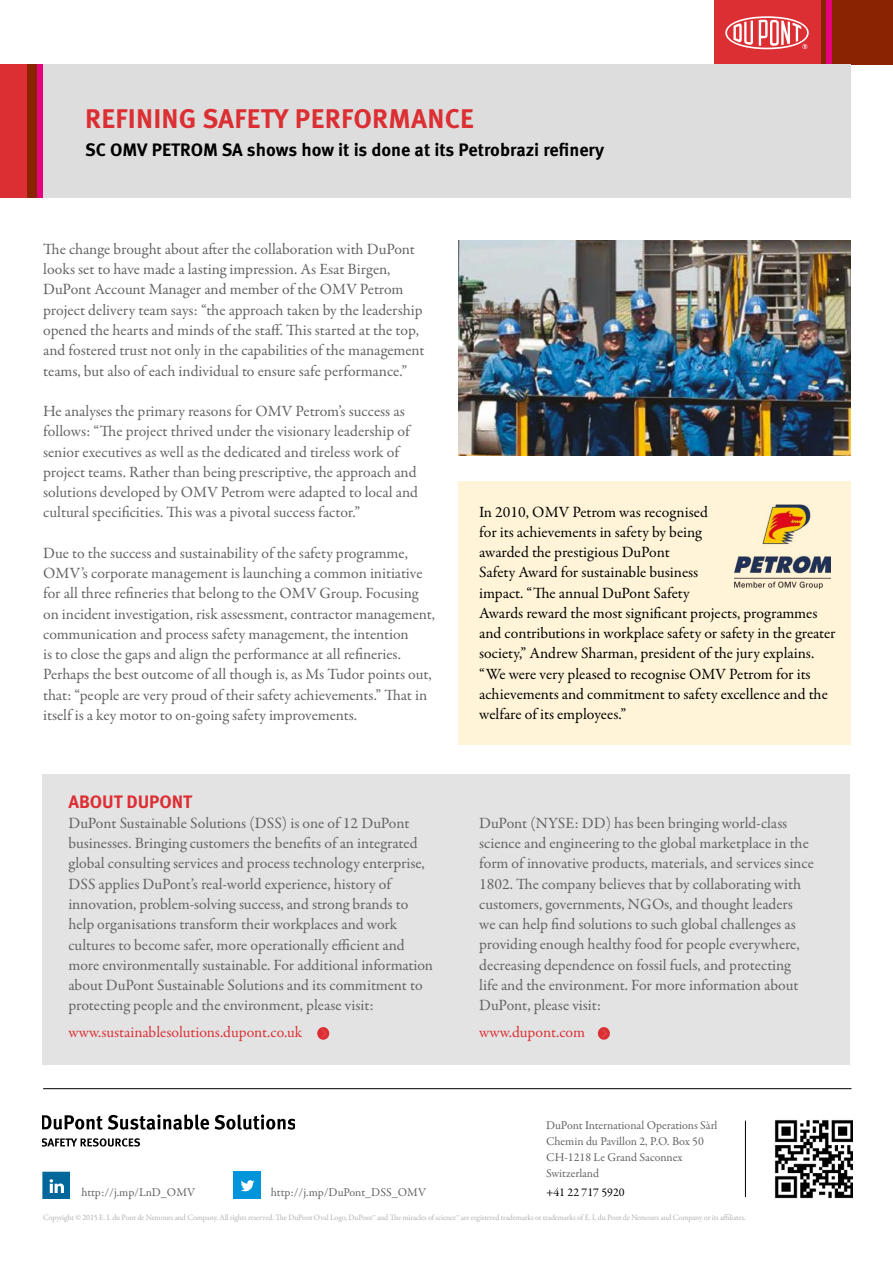
<style>
.page{position:relative;width:893px;height:1263px;background:#fff}
.page>*{position:absolute;margin:0;border:0;box-sizing:border-box;transform-origin:0 0}
.t1{font:700 27px "Meta OT";letter-spacing:.01em;color:#dc2f34}
.t2{font:700 18px "Meta OT";color:#000}
.t3{font:700 18px "Meta OT";letter-spacing:-.005em;color:#dc2f34}
.t4{font:15.75px/20.2px "Garamond Premr Pro";letter-spacing:-.005em;color:#646363}
.t5{font:15.75px/20.2px "Garamond Premr Pro";color:#000}
.t6{font:15.75px "Garamond Premr Pro";letter-spacing:-.005em;color:#dc2f34}
.t7{font:12px/15.8px "Garamond Premr Pro";letter-spacing:-.005em;color:#646363}
.t8{font:12px "Garamond Premr Pro";color:#000}
.t9{font:8.25px "Garamond Premr Pro";letter-spacing:-.02em;color:#b3b2b2}
</style>
<div class="page">
<div style="left:820px;top:0;width:73px;height:65px;background:#892301"></div>
<div style="left:826px;top:0;width:5px;height:65px;background:#e6007d"></div>
<div style="left:714px;top:0;width:106px;height:65px;background:#dc2f34"></div>
<svg style="left:725px;top:16px;width:84px;height:33px"></svg>
<div style="left:25px;top:65px;width:825px;height:133px;background:#dedddd"></div>
<div style="left:27px;top:65px;width:16px;height:133px;background:#e6007d"></div>
<div style="left:0;top:65px;width:28px;height:133px;background:#dc2f34"></div>
<div style="left:28px;top:65px;width:9px;height:133px;background:#892301"></div>
<div style="left:458px;top:481px;width:393px;height:264px;background:#fff4d8"></div>
<img style="left:774px;top:1120px;width:79px;height:79px">
<hr style="left:745px;top:1121px;width:1px;height:76px;background:#000">
<hr style="left:43px;top:1088px;width:808px;height:1px;background:#000">
<svg style="left:42px;top:1172px;width:27px;height:27px"></svg>
<svg style="left:43px;top:1114px;width:252px;height:16px"></svg>
<svg style="left:43px;top:1138px;width:97px;height:8px"></svg>
<img style="left:458px;top:240px;width:392px;height:215px">
<img style="left:734px;top:505px;width:97px;height:83px">
<div style="left:233px;top:1172px;width:28px;height:27px;background:#0095db"></div>
<svg style="left:241px;top:1180px;width:13px;height:11px"></svg>
<div style="left:43px;top:774px;width:807px;height:290px;background:#e3e3e3"></div>
<svg style="left:317px;top:1027px;width:12px;height:13px"></svg>
<svg style="left:321px;top:1029px;width:6px;height:9px"></svg>
<svg style="left:598px;top:1027px;width:12px;height:13px"></svg>
<svg style="left:602px;top:1029px;width:6px;height:9px"></svg>
<h1 class="t1" style="left:85px;top:101px;width:390px">REFINING SAFETY PERFORMANCE</h1>
<p class="t2" style="left:85px;top:139px;width:521px">SC OMV PETROM SA shows how it is done at its Petrobrazi refinery</p>
<p class="t4" style="left:43px;top:239px;width:383px">The change brought about after the collaboration with DuPont looks set to have made a lasting impression. As Esat Birgen, DuPont Account Manager and member of the OMV Petrom project delivery team says: “the approach taken by the leadership opened the hearts and minds of the staff. This started at the top, and fostered trust not only in the capabilities of the management teams, but also of each individual to ensure safe performance.”</p>
<p class="t4" style="left:43px;top:401px;width:376px">He analyses the primary reasons for OMV Petrom’s success as follows: “The project thrived under the visionary leadership of senior executives as well as the dedicated and tireless work of project teams. Rather than being prescriptive, the approach and solutions developed by OMV Petrom were adapted to local and cultural specificities. This was a pivotal success factor.”</p>
<p class="t4" style="left:43px;top:543px;width:393px">Due to the success and sustainability of the safety programme, OMV’s corporate management is launching a common initiative for all three refineries that belong to the OMV Group. Focusing on incident investigation, risk assessment, contractor management, communication and process safety management, the intention<br>is to close the gaps and align the performance at all refineries.<br>Perhaps the best outcome of all though is, as Ms Tudor points out, that: “people are very proud of their safety achievements.” That in itself is a key motor to on-going safety improvements.</p>
<p class="t3" style="left:68px;top:790px;width:125px">ABOUT DUPONT</p>
<p class="t4" style="left:68px;top:813px;width:366px">DuPont Sustainable Solutions (DSS) is one of 12 DuPont businesses. Bringing customers the benefits of an integrated global consulting services and process technology enterprise, DSS applies DuPont’s real-world experience, history of innovation, problem-solving success, and strong brands to help organisations transform their workplaces and work cultures to become safer, more operationally efficient and more environmentally sustainable. For additional information about DuPont Sustainable Solutions and its commitment to protecting people and the environment, please visit:</p>
<p class="t6" style="left:68px;top:1023px;width:236px">www.sustainablesolutions.dupont.co.uk</p>
<p class="t7" style="left:81px;top:1185px;width:115px">http://j.mp/LnD_OMV</p>
<p class="t7" style="left:271px;top:1185px;width:157px">http://j.mp/DuPont_DSS_OMV</p>
<p class="t5" style="left:479px;top:502px;width:358px">In 2010, OMV Petrom was recognised<br>for its achievements in safety by being<br>awarded the prestigious DuPont<br>Safety Award for sustainable business<br>impact. “The annual DuPont Safety<br>Awards reward the most significant projects, programmes and contributions in workplace safety or safety in the greater society,” Andrew Sharman, president of the jury explains. “We were very pleased to recognise OMV Petrom for its achievements and commitment to safety excellence and the welfare of its employees.”</p>
<p class="t4" style="left:479px;top:813px;width:336px">DuPont (NYSE: DD) has been bringing world-class science and engineering to the global marketplace in the form of innovative products, materials, and services since 1802. The company believes that by collaborating with customers, governments, NGOs, and thought leaders<br>we can help find solutions to such global challenges as providing enough healthy food for people everywhere, decreasing dependence on fossil fuels, and protecting<br>life and the environment. For more information about DuPont, please visit:</p>
<p class="t6" style="left:479px;top:1023px;width:107px">www.dupont.com</p>
<p class="t7" style="left:546px;top:1118px;width:173px">DuPont International Operations Sàrl<br>Chemin du Pavillon 2, P.O. Box 50<br>CH-1218 Le Grand Saconnex<br>Switzerland</p>
<p class="t8" style="left:546px;top:1185px;width:80px">+41 22 717 5920</p>
<p class="t9" style="left:43px;top:1212px;width:704px">Copyright © 2015 E. I. du Pont de Nemours and Company. All rights reserved. The DuPont Oval Logo, DuPont™ and The miracles of science™ are registered trademarks or trademarks of E. I. du Pont de Nemours and Company or its affiliates.</p>
</div>
